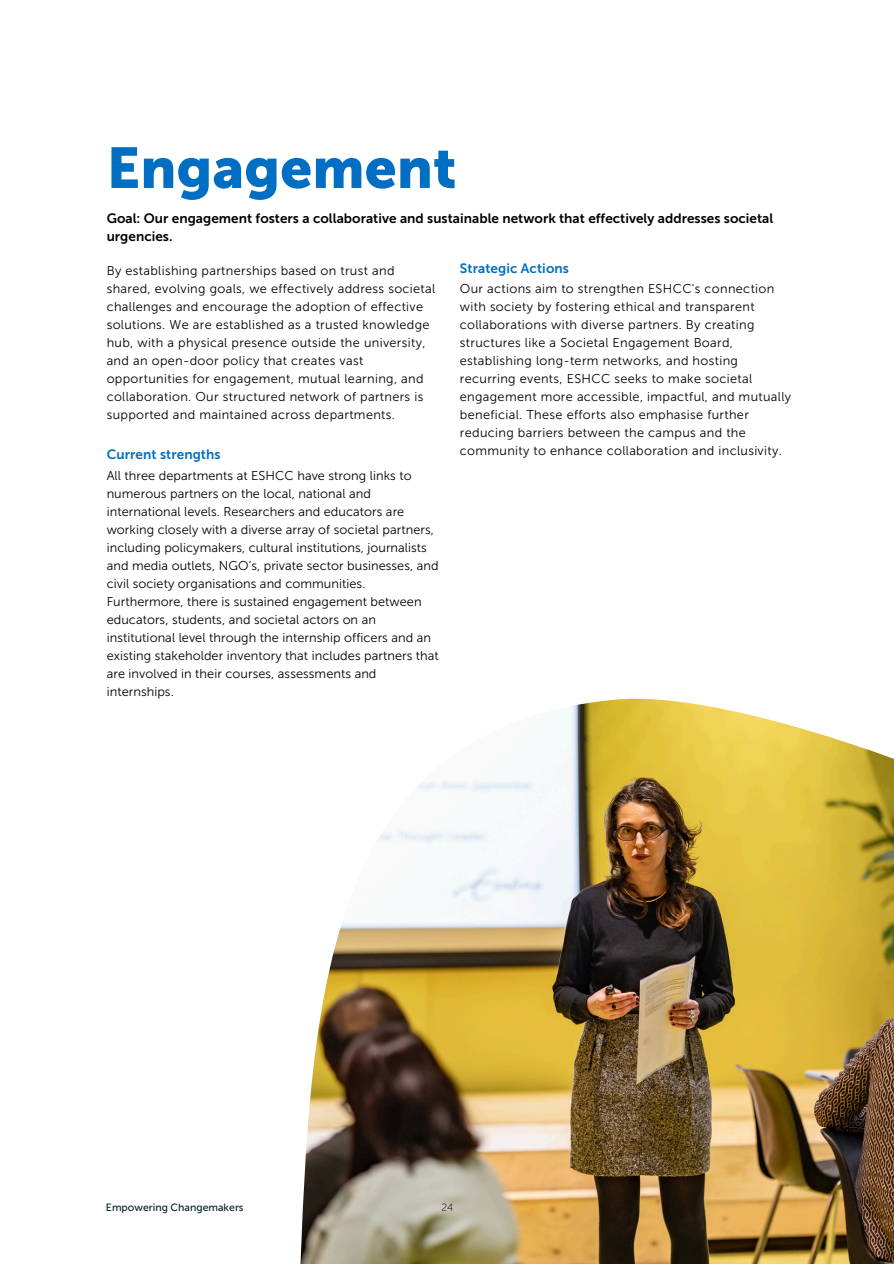
<style>
.page{position:relative;width:894px;height:1264px;background:#fff}
.page>*{position:absolute;margin:0;border:0;box-sizing:border-box;transform-origin:0 0}
.t1{font:57px "Museo Sans 900";color:#006ec3}
.t2{font:13.5px/18px "Museo Sans 700";letter-spacing:.005em;color:#000}
.t3{font:13.5px "Museo Sans 700";letter-spacing:.005em;color:#006ec3}
.t4{font:12.75px/18px "Museo Sans 300";letter-spacing:.025em;color:#000}
.t5{font:12.75px/18px "Museo Sans 300";letter-spacing:.005em;color:#000}
.t6{font:10.5px "Museo Sans 500";color:#002328}
.t7{font:10.5px "Museo Sans 100";color:#000}
</style>
<div class="page">
<img style="left:300px;top:698px;width:593px;height:565px">
<h1 class="t1" style="left:107px;top:134px;width:351px">Engagement</h1>
<p class="t2" style="left:107px;top:209px;width:668px">Goal: Our engagement fosters a collaborative and sustainable network that effectively addresses societal urgencies.</p>
<h3 class="t4" style="left:107px;top:261px;width:330px">By establishing partnerships based on trust and shared, evolving goals, we effectively address societal challenges and encourage the adoption of effective solutions. We are established as a trusted knowledge hub, with a physical presence outside the university, and an open-door policy that creates vast opportunities for engagement, mutual learning, and collaboration. Our structured network of partners is supported and maintained across departments.</h3>
<h2 class="t3" style="left:460px;top:260px;width:111px">Strategic Actions</h2>
<h3 class="t4" style="left:460px;top:280px;width:333px">Our actions aim to strengthen ESHCC's connection with society by fostering ethical and transparent collaborations with diverse partners. By creating structures like a Societal Engagement Board, establishing long-term networks, and hosting recurring events, ESHCC seeks to make societal engagement more accessible, impactful, and mutually beneficial. These efforts also emphasise further reducing barriers between the campus and the</h3>
<h2 class="t3" style="left:107px;top:446px;width:115px">Current strengths</h2>
<h3 class="t4" style="left:460px;top:442px;width:323px">community to enhance collaboration and inclusivity.</h3>
<h2 class="t5" style="left:107px;top:466px;width:333px">All three departments at ESHCC have strong links to numerous partners on the local, national and international levels. Researchers and educators are working closely with a diverse array of societal partners, including policymakers, cultural institutions, journalists and media outlets, NGO’s, private sector businesses, and civil society organisations and communities.<br>Furthermore, there is sustained engagement between educators, students, and societal actors on an institutional level through the internship officers and an existing stakeholder inventory that includes partners that are involved in their courses, assessments and internships.</h2>
<h3 class="t6" style="left:106px;top:1201px;width:139px">Empowering Changemakers</h3>
<p class="t7" style="left:441px;top:1200px;width:14px">24</p>
</div>
